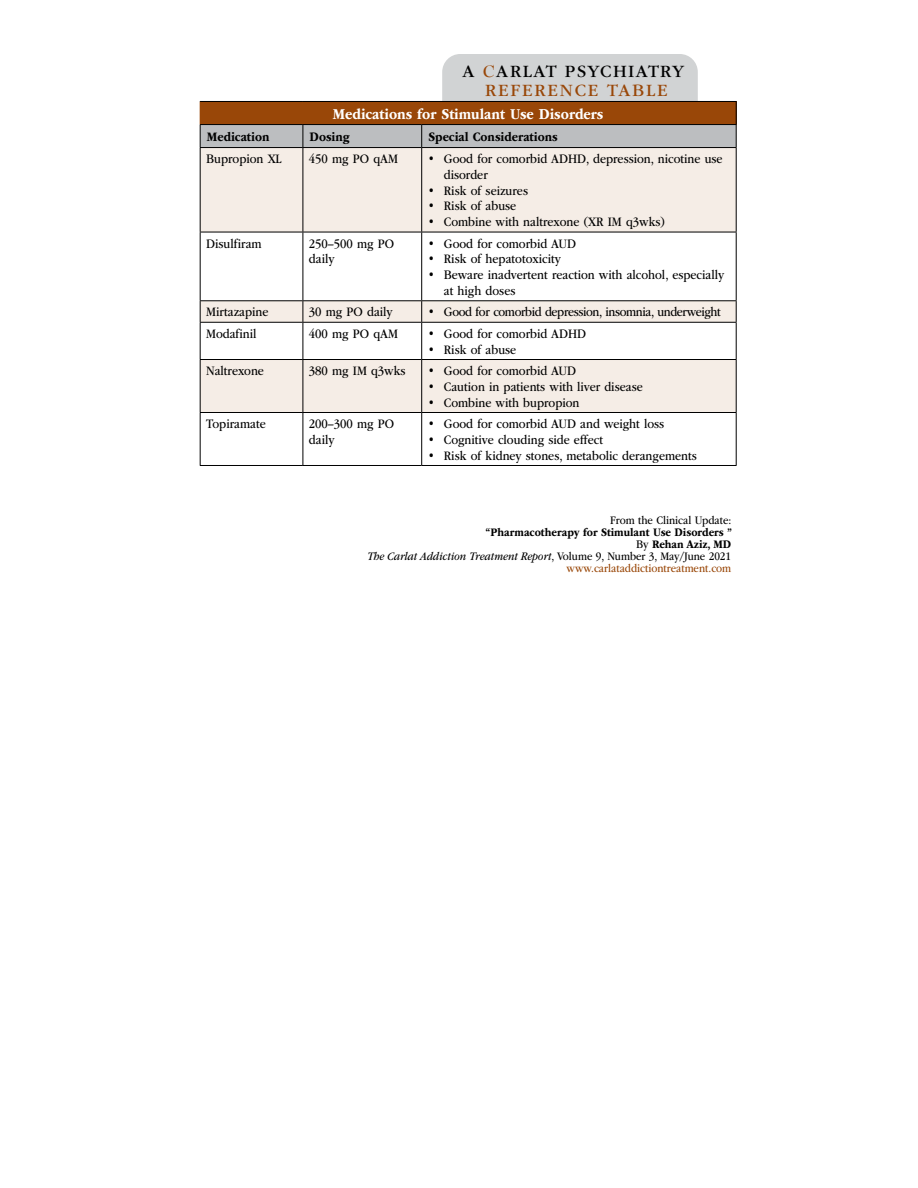
<style>
.page{position:relative;width:918px;height:1188px;background:#fff}
.page>*{position:absolute;margin:0;border:0;box-sizing:border-box;transform-origin:0 0}
.t1{font:18px/18.6px "ITC Garamond Std";letter-spacing:.08em;color:#000;text-align:center}
.t2{font:700 15.75px "ITC Garamond Std";color:#fff;scale:.88 1}
.t3{font:13.5px/15.8px "ITC Garamond Std";color:#000;scale:.88 1}
.t4{font:13.5px "ITC Garamond Std";letter-spacing:-.03em;color:#000;scale:.88 1}
.t5{font:700 13.5px "ITC Garamond Std";color:#000;scale:.88 1}
.t6{font:700 12px/12px "ITC Garamond Std";color:#000;text-align:right;scale:.88 1}
.t7{font:12px "ITC Garamond Std";color:#000;scale:.88 1}
.s1{font-family:"Bernhard Modern Std";font-weight:700;color:#994708}
.s2{color:#994708}
.s3{font-weight:400}
.s4{font-weight:400;font-style:italic}
.s5{font-weight:400;color:#994708}
</style>
<div class="page">
<div style="left:442px;top:54px;width:256px;height:79px;background:#d1d3d4;border-radius:18px"></div>
<div style="left:201px;top:148px;width:535px;height:84px;background:#f5ede6"></div>
<svg style="left:201px;top:233px;width:535px;height:232px"></svg>
<hr style="left:303px;top:148px;width:1px;height:84px;background:#000">
<hr style="left:421px;top:148px;width:1px;height:84px;background:#000">
<hr style="left:736px;top:148px;width:1px;height:84px;background:#000">
<hr style="left:303px;top:232px;width:1px;height:68px;background:#000">
<hr style="left:421px;top:232px;width:1px;height:68px;background:#000">
<hr style="left:736px;top:232px;width:1px;height:68px;background:#000">
<hr style="left:200px;top:232px;width:103px;height:1px;background:#000">
<hr style="left:303px;top:232px;width:119px;height:1px;background:#000">
<hr style="left:422px;top:232px;width:315px;height:1px;background:#000">
<hr style="left:200px;top:300px;width:103px;height:1px;background:#000">
<hr style="left:303px;top:300px;width:119px;height:1px;background:#000">
<svg style="left:303px;top:301px;width:1px;height:21px"></svg>
<hr style="left:422px;top:300px;width:315px;height:1px;background:#000">
<svg style="left:421px;top:301px;width:1px;height:21px"></svg>
<svg style="left:736px;top:301px;width:1px;height:21px"></svg>
<hr style="left:200px;top:322px;width:103px;height:1px;background:#000">
<hr style="left:303px;top:322px;width:119px;height:1px;background:#000">
<hr style="left:303px;top:323px;width:1px;height:36px;background:#000">
<hr style="left:422px;top:322px;width:315px;height:1px;background:#000">
<hr style="left:421px;top:323px;width:1px;height:36px;background:#000">
<hr style="left:736px;top:323px;width:1px;height:36px;background:#000">
<hr style="left:200px;top:359px;width:103px;height:1px;background:#000">
<hr style="left:303px;top:359px;width:119px;height:1px;background:#000">
<hr style="left:303px;top:360px;width:1px;height:52px;background:#000">
<hr style="left:422px;top:359px;width:315px;height:1px;background:#000">
<hr style="left:421px;top:360px;width:1px;height:52px;background:#000">
<hr style="left:736px;top:360px;width:1px;height:52px;background:#000">
<hr style="left:200px;top:412px;width:103px;height:1px;background:#000">
<hr style="left:303px;top:412px;width:119px;height:1px;background:#000">
<hr style="left:303px;top:413px;width:1px;height:52px;background:#000">
<hr style="left:422px;top:412px;width:315px;height:1px;background:#000">
<hr style="left:421px;top:413px;width:1px;height:52px;background:#000">
<hr style="left:736px;top:413px;width:1px;height:52px;background:#000">
<hr style="left:200px;top:465px;width:103px;height:1px;background:#000">
<hr style="left:303px;top:465px;width:119px;height:1px;background:#000">
<hr style="left:422px;top:465px;width:315px;height:1px;background:#000">
<svg style="left:200px;top:301px;width:1px;height:21px"></svg>
<hr style="left:200px;top:323px;width:1px;height:36px;background:#000">
<hr style="left:200px;top:360px;width:1px;height:52px;background:#000">
<hr style="left:200px;top:413px;width:1px;height:52px;background:#000">
<hr style="left:200px;top:148px;width:1px;height:84px;background:#000">
<hr style="left:200px;top:232px;width:1px;height:68px;background:#000">
<hr style="left:200px;top:101px;width:103px;height:1px;background:#000">
<hr style="left:303px;top:101px;width:119px;height:1px;background:#000">
<hr style="left:422px;top:101px;width:315px;height:1px;background:#000">
<svg style="left:200px;top:102px;width:537px;height:46px;background:#a27c5e"></svg>
<h1 class="t1" style="left:462px;top:62px;width:223px">A <span class="s1">C</span>ARLAT PSYCHIATRY<br><span class="s2">REFERENCE TABLE</span></h1>
<p class="t2" style="left:333px;top:105px;width:309px">Medications for Stimulant Use Disorders</p>
<p class="t5" style="left:207px;top:129px;width:73px">Medication</p>
<p class="t5" style="left:310px;top:129px;width:47px">Dosing</p>
<p class="t5" style="left:428px;top:129px;width:148px">Special Considerations</p>
<p class="t3" style="left:206px;top:151px;width:87px">Bupropion XL</p>
<p class="t3" style="left:309px;top:151px;width:103px">450 mg PO qAM</p>
<p class="t3" style="left:444px;top:151px;width:318px;text-indent:-16px">• Good for comorbid ADHD, depression, nicotine use disorder</p>
<p class="t3" style="left:428px;top:183px;width:116px">• Risk of seizures</p>
<p class="t3" style="left:428px;top:198px;width:102px">• Risk of abuse</p>
<p class="t3" style="left:428px;top:214px;width:271px">• Combine with naltrexone (XR IM q3wks)</p>
<p class="t3" style="left:206px;top:236px;width:65px">Disulfiram</p>
<p class="t3" style="left:309px;top:236px;width:98px">250–500 mg PO daily</p>
<p class="t3" style="left:428px;top:236px;width:170px">• Good for comorbid AUD</p>
<p class="t3" style="left:428px;top:251px;width:153px">• Risk of hepatotoxicity</p>
<p class="t3" style="left:444px;top:267px;width:320px;text-indent:-16px">• Beware inadvertent reaction with alcohol, especially at high doses</p>
<p class="t3" style="left:206px;top:304px;width:72px">Mirtazapine</p>
<p class="t3" style="left:309px;top:304px;width:97px">30 mg PO daily</p>
<p class="t4" style="left:428px;top:305px;width:335px">• Good for comorbid depression, insomnia, underweight</p>
<p class="t3" style="left:206px;top:326px;width:59px">Modafinil</p>
<p class="t3" style="left:309px;top:326px;width:103px">400 mg PO qAM</p>
<p class="t3" style="left:428px;top:326px;width:182px">• Good for comorbid ADHD</p>
<p class="t3" style="left:428px;top:342px;width:102px">• Risk of abuse</p>
<p class="t3" style="left:206px;top:363px;width:67px">Naltrexone</p>
<p class="t3" style="left:309px;top:363px;width:111px">380 mg IM q3wks</p>
<p class="t3" style="left:428px;top:363px;width:170px">• Good for comorbid AUD</p>
<p class="t3" style="left:428px;top:379px;width:246px">• Caution in patients with liver disease</p>
<p class="t3" style="left:428px;top:395px;width:174px">• Combine with bupropion</p>
<p class="t3" style="left:206px;top:416px;width:69px">Topiramate</p>
<p class="t3" style="left:309px;top:416px;width:98px">200–300 mg PO daily</p>
<p class="t3" style="left:428px;top:416px;width:270px">• Good for comorbid AUD and weight loss</p>
<p class="t3" style="left:428px;top:432px;width:201px">• Cognitive clouding side effect</p>
<p class="t3" style="left:428px;top:448px;width:307px">• Risk of kidney stones, metabolic derangements</p>
<p class="t7" style="left:610px;top:513px;width:139px">From the Clinical Update:</p>
<p class="t6" style="left:367px;top:526px;width:416px">“Pharmacotherapy for Stimulant Use Disorders ”<br><span class="s3">By</span> Rehan Aziz, MD<br><span class="s4">The Carlat Addiction Treatment Report</span><span class="s3">, Volume 9, Number 3, May/June 2021 </span><span class="s5">www.carlataddictiontreatment.com</span></p>
</div>
